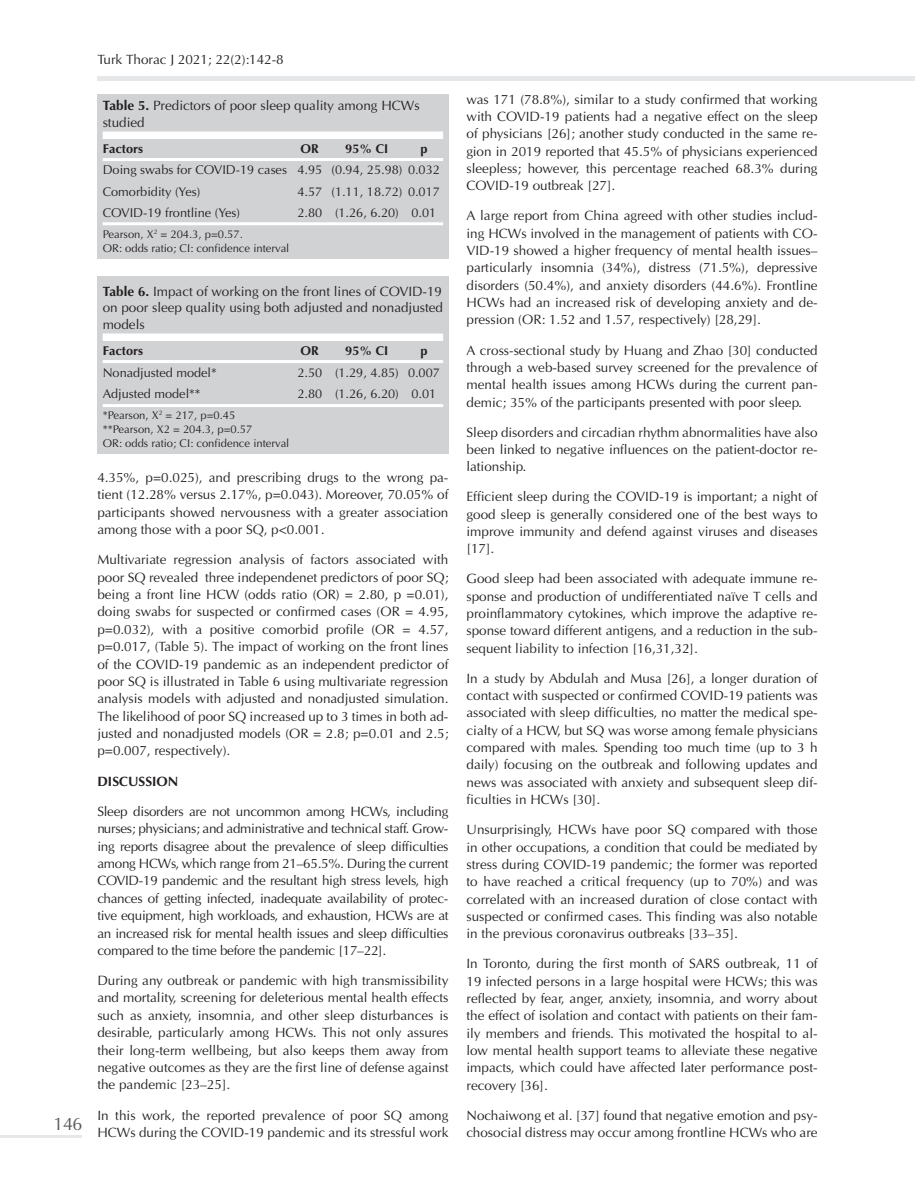
<style>
.page{position:relative;width:915px;height:1191px;background:#fff}
.page>*{position:absolute;margin:0;border:0;box-sizing:border-box;transform-origin:0 0}
.t1{font:18px "Optima Normal Tr";color:#57585a}
.t2{font:13.5px/17.2px "Optima Normal Tr";color:#231f20;text-align:justify}
.t3{font:13.5px "Optima Bold Tr";color:#231f20}
.t4{font:12.75px "Optima Normal Tr";color:#231f20}
.t5{font:12.75px "Optima Bold Tr";color:#231f20}
.t6{font:11.25px/14.2px "Optima Normal Tr";color:#231f20}
.s1{font-family:"Optima Bold Tr"}
</style>
<div class="page">
<div style="left:97px;top:276px;width:351px;height:178px;background:#d1d2d4"></div>
<div style="left:103px;top:333px;width:340px;height:8px;background:#fff"></div>
<hr style="left:103px;top:360px;width:340px;height:3px;background:#fff">
<hr style="left:103px;top:404px;width:340px;height:3px;background:#fff">
<div style="left:97px;top:94px;width:351px;height:164px;background:#d1d2d4"></div>
<div style="left:103px;top:131px;width:340px;height:8px;background:#fff"></div>
<hr style="left:103px;top:158px;width:340px;height:3px;background:#fff">
<hr style="left:103px;top:222px;width:340px;height:3px;background:#fff">
<hr style="left:97px;top:77px;width:817px;height:4px;background:#e6e7e9">
<hr style="left:0;top:1135px;width:82px;height:3px;background:#e6e7e9">
<p class="t1" style="left:54px;top:1113px;width:30px">146</p>
<p class="t2" style="left:97px;top:51px;width:188px">Turk Thorac J 2021; 22(2):142-8</p>
<p class="t2" style="left:103px;top:98px;width:318px;line-height:16.2px"><span class="s1">Table 5.</span> Predictors of poor sleep quality among HCWs studied</p>
<p class="t5" style="left:103px;top:141px;width:42px">Factors</p>
<p class="t5" style="left:300px;top:141px;width:20px">OR</p>
<p class="t5" style="left:345px;top:141px;width:45px">95% CI</p>
<p class="t5" style="left:420px;top:141px;width:9px">p</p>
<p class="t4" style="left:103px;top:163px;width:338px">Doing swabs for COVID-19 cases 4.95 (0.94, 25.98) 0.032</p>
<p class="t4" style="left:103px;top:184px;width:99px">Comorbidity (Yes)</p>
<p class="t4" style="left:297px;top:184px;width:144px">4.57 (1.11, 18.72) 0.017</p>
<p class="t4" style="left:103px;top:205px;width:139px">COVID-19 frontline (Yes)</p>
<p class="t4" style="left:297px;top:205px;width:140px">2.80 (1.26, 6.20) 0.01</p>
<p class="t6" style="left:103px;top:227px;width:188px">Pearson, X<sup>2</sup> = 204.3, p=0.57.<br>OR: odds ratio; CI: confidence interval</p>
<p class="t2" style="left:103px;top:283px;width:342px;line-height:16.2px"><span class="s1">Table 6.</span> Impact of working on the front lines of COVID-19 on poor sleep quality using both adjusted and nonadjusted models</p>
<p class="t5" style="left:103px;top:343px;width:42px">Factors</p>
<p class="t5" style="left:300px;top:343px;width:20px">OR</p>
<p class="t5" style="left:345px;top:343px;width:45px">95% CI</p>
<p class="t5" style="left:420px;top:343px;width:9px">p</p>
<p class="t4" style="left:103px;top:364px;width:116px">Nonadjusted model*</p>
<p class="t4" style="left:297px;top:364px;width:144px">2.50 (1.29, 4.85) 0.007</p>
<p class="t4" style="left:103px;top:386px;width:99px">Adjusted model**</p>
<p class="t4" style="left:297px;top:386px;width:140px">2.80 (1.26, 6.20) 0.01</p>
<p class="t6" style="left:103px;top:407px;width:188px">*Pearson, X<sup>2</sup> = 217, p=0.45<br>**Pearson, X2 = 204.3, p=0.57<br>OR: odds ratio; CI: confidence interval</p>
<p class="t2" style="left:97px;top:468px;width:352px">4.35%, p=0.025), and prescribing drugs to the wrong pa&shy;tient (12.28% versus 2.17%, p=0.043). Moreover, 70.05% of participants showed nervousness with a greater association among those with a poor SQ, p&lt;0.001.</p>
<p class="t2" style="left:97px;top:551px;width:352px">Multivariate regression analysis of factors associated with poor SQ revealed three independenet predictors of poor SQ; being a front line HCW (odds ratio (OR) = 2.80, p =0.01), doing swabs for suspected or confirmed cases (OR = 4.95, p=0.032), with a positive comorbid profile (OR = 4.57, p=0.017, (Table 5). The impact of working on the front lines of the COVID-19 pandemic as an independent predictor of poor SQ is illustrated in Table 6 using multivariate regression analysis models with adjusted and nonadjusted simulation.<br>The likelihood of poor SQ increased up to 3 times in both ad&shy;justed and nonadjusted models (OR = 2.8; p=0.01 and 2.5; p=0.007, respectively).</p>
<p class="t3" style="left:97px;top:772px;width:82px">DISCUSSION</p>
<p class="t2" style="left:97px;top:802px;width:352px">Sleep disorders are not uncommon among HCWs, including nurses; physicians; and administrative and technical staff. Grow&shy;ing reports disagree about the prevalence of sleep difficulties among HCWs, which range from 21–65.5%. During the current COVID-19 pandemic and the resultant high stress levels, high chances of getting infected, inadequate availability of protec&shy;tive equipment, high workloads, and exhaustion, HCWs are at an increased risk for mental health issues and sleep difficulties compared to the time before the pandemic [17–22].</p>
<p class="t2" style="left:97px;top:971px;width:352px">During any outbreak or pandemic with high transmissibility and mortality, screening for deleterious mental health effects such as anxiety, insomnia, and other sleep disturbances is desirable, particularly among HCWs. This not only assures their long-term wellbeing, but also keeps them away from negative outcomes as they are the first line of defense against the pandemic [23–25].</p>
<p class="t2" style="left:97px;top:1106px;width:352px">In this work, the reported prevalence of poor SQ among<br>HCWs during the COVID-19 pandemic and its stressful work</p>
<p class="t2" style="left:466px;top:91px;width:352px">was 171 (78.8%), similar to a study confirmed that working with COVID-19 patients had a negative effect on the sleep of physicians [26]; another study conducted in the same re&shy;gion in 2019 reported that 45.5% of physicians experienced sleepless; however, this percentage reached 68.3% during COVID-19 outbreak [27].</p>
<p class="t2" style="left:466px;top:207px;width:352px">A large report from China agreed with other studies includ&shy;ing HCWs involved in the management of patients with CO-VID-19 showed a higher frequency of mental health issues– particularly insomnia (34%), distress (71.5%), depressive disorders (50.4%), and anxiety disorders (44.6%). Frontline HCWs had an increased risk of developing anxiety and de&shy;pression (OR: 1.52 and 1.57, respectively) [28,29].</p>
<p class="t2" style="left:466px;top:341px;width:352px">A cross-sectional study by Huang and Zhao [30] conducted through a web-based survey screened for the prevalence of mental health issues among HCWs during the current pan&shy;demic; 35% of the participants presented with poor sleep.</p>
<p class="t2" style="left:466px;top:423px;width:352px">Sleep disorders and circadian rhythm abnormalities have also been linked to negative influences on the patient-doctor re&shy;lationship.</p>
<p class="t2" style="left:466px;top:488px;width:352px">Efficient sleep during the COVID-19 is important; a night of good sleep is generally considered one of the best ways to improve immunity and defend against viruses and diseases [17].</p>
<p class="t2" style="left:466px;top:570px;width:352px">Good sleep had been associated with adequate immune re&shy;sponse and production of undifferentiated naïve T cells and proinflammatory cytokines, which improve the adaptive re&shy;sponse toward different antigens, and a reduction in the sub&shy;sequent liability to infection [16,31,32].</p>
<p class="t2" style="left:466px;top:669px;width:352px">In a study by Abdulah and Musa [26], a longer duration of contact with suspected or confirmed COVID-19 patients was associated with sleep difficulties, no matter the medical spe&shy;cialty of a HCW, but SQ was worse among female physicians compared with males. Spending too much time (up to 3 h daily) focusing on the outbreak and following updates and news was associated with anxiety and subsequent sleep dif&shy;ficulties in HCWs [30].</p>
<p class="t2" style="left:466px;top:821px;width:352px">Unsurprisingly, HCWs have poor SQ compared with those in other occupations, a condition that could be mediated by stress during COVID-19 pandemic; the former was reported to have reached a critical frequency (up to 70%) and was correlated with an increased duration of close contact with suspected or confirmed cases. This finding was also notable in the previous coronavirus outbreaks [33–35].</p>
<p class="t2" style="left:466px;top:955px;width:352px">In Toronto, during the first month of SARS outbreak, 11 of 19 infected persons in a large hospital were HCWs; this was reflected by fear, anger, anxiety, insomnia, and worry about the effect of isolation and contact with patients on their fam&shy;ily members and friends. This motivated the hospital to al&shy;low mental health support teams to alleviate these negative impacts, which could have affected later performance post&shy;recovery [36].</p>
<p class="t2" style="left:466px;top:1106px;width:352px">Nochaiwong et al. [37] found that negative emotion and psy&shy;chosocial distress may occur among frontline HCWs who are</p>
</div>
